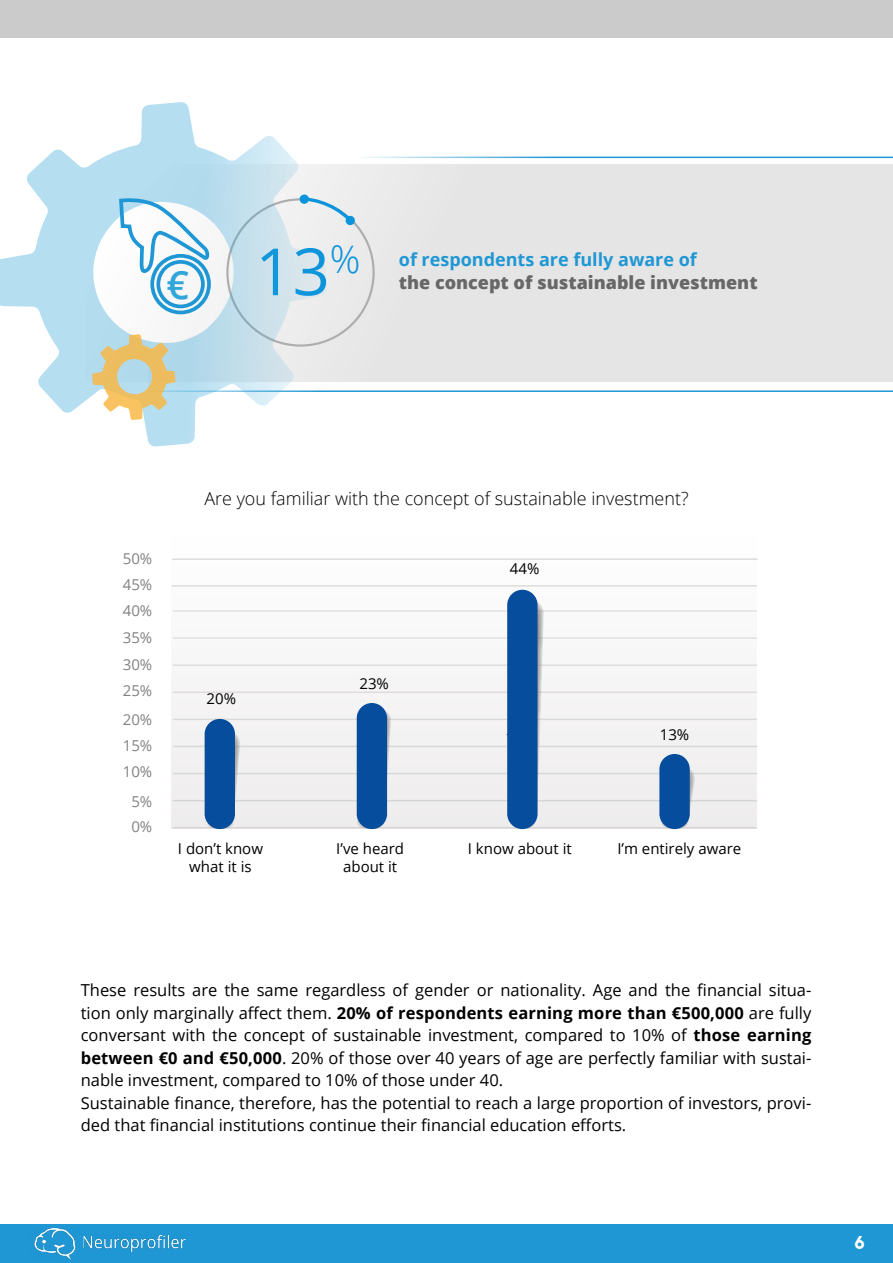
<style>
.page{position:relative;width:893px;height:1263px;background:#fff}
.page>*{position:absolute;margin:0;border:0;box-sizing:border-box;transform-origin:0 0}
.t1{font:800 18px/22.5px "Open Sans";color:#676768}
.t2{font:300 18px "Open Sans";color:#000}
.t3{font:16.5px/22.5px "Open Sans";color:#000}
.t4{font:16.5px "Lemon Milk";color:#fff}
.t5{font:15px/18px "Open Sans";color:#000;text-align:center}
.t6{font:15px/26.2px "Open Sans";color:#828282}
.s1{font-weight:700;color:#1f97d4}
.s2{font-weight:600;font-size:39px;color:#30a6d9}
.s3{font-weight:400;font-size:65.25px;color:#0a94dc}
.s4{font-weight:700}
</style>
<div class="page">
<div style="left:0;top:1225px;width:893px;height:38px;background:#1f97d4"></div>
<img style="left:34px;top:1229px;width:42px;height:31px">
<img style="left:84px;top:1234px;width:102px;height:18px">
<div style="left:0;top:0;width:893px;height:38px;background:#cccbcb"></div>
<div style="left:172px;top:533px;width:585px;height:295px;background:#f6f5f6"></div>
<hr style="left:172px;top:585px;width:585px;height:2px;background:#dcdcdb">
<hr style="left:172px;top:558px;width:586px;height:2px;background:#dcdcdb">
<svg style="left:327px;top:156px;width:566px;height:236px"></svg>
<div style="left:327px;top:164px;width:566px;height:218px;background:#e5e5e5"></div>
<svg style="left:0;top:102px;width:327px;height:344px"></svg>
<svg style="left:92px;top:334px;width:83px;height:86px;background:#d8d2ae"></svg>
<svg style="left:299px;top:194px;width:57px;height:32px"></svg>
<svg style="left:117px;top:197px;width:97px;height:81px"></svg>
<div style="left:156px;top:260px;width:49px;height:48px;border:4px solid #1f97d4;border-radius:50%"></div>
<div style="left:150px;top:254px;width:61px;height:60px;border:4px solid #1f97d4;border-radius:50%"></div>
<svg style="left:509px;top:603px;width:35px;height:226px"></svg>
<div style="left:507px;top:590px;width:31px;height:239px;background:#074d9d;border-radius:15px"></div>
<svg style="left:357px;top:709px;width:34px;height:120px"></svg>
<div style="left:357px;top:703px;width:30px;height:126px;background:#074d9d;border-radius:15px"></div>
<svg style="left:207px;top:734px;width:33px;height:95px"></svg>
<div style="left:205px;top:719px;width:30px;height:110px;background:#074d9d;border-radius:15px"></div>
<svg style="left:661px;top:769px;width:34px;height:60px"></svg>
<div style="left:659px;top:754px;width:31px;height:75px;background:#074d9d;border-radius:15px"></div>
<p class="t1" style="left:166px;top:247px;width:593px;text-indent:232px"><span class="s1">of respondents are fully aware of<br></span><span class="s2">€</span> <span class="s3">13</span><sup>%</sup> the concept of sustainable investment</p>
<p class="t6" style="left:123px;top:545px;width:31px">50%</p>
<p class="t6" style="left:123px;top:571px;width:31px">45%</p>
<p class="t6" style="left:123px;top:597px;width:31px">40%</p>
<p class="t6" style="left:123px;top:624px;width:31px">35%</p>
<p class="t6" style="left:123px;top:651px;width:31px">30%<br>25%</p>
<p class="t6" style="left:123px;top:706px;width:31px;text-align:justify">20% 15% 10%</p>
<p class="t6" style="left:131px;top:788px;width:22px;line-height:25.2px">5%<br>0%</p>
<p class="t2" style="left:204px;top:486px;width:486px">Are you familiar with the concept of sustainable investment?</p>
<p class="t5" style="left:207px;top:689px;width:31px">20%</p>
<p class="t5" style="left:178px;top:839px;width:87px">I don’t know what it is</p>
<p class="t5" style="left:359px;top:674px;width:31px">23%</p>
<p class="t5" style="left:510px;top:559px;width:31px">44%</p>
<p class="t5" style="left:660px;top:725px;width:31px">13%</p>
<p class="t5" style="left:336px;top:839px;width:69px">I’ve heard about it</p>
<p class="t5" style="left:468px;top:839px;width:105px">I know about it</p>
<p class="t5" style="left:617px;top:839px;width:125px">I’m entirely aware</p>
<p class="t3" style="left:81px;top:979px;width:732px">These results are the same regardless of gender or nationality. Age and the financial situa&shy;tion only marginally affect them. <span class="s4">20% of respondents earning more than €500,000</span> are fully conversant with the concept of sustainable investment, compared to 10% of <span class="s4">those earning between €0 and €50,000</span>. 20% of those over 40 years of age are perfectly familiar with sustai&shy;nable investment, compared to 10% of those under 40.<br>Sustainable finance, therefore, has the potential to reach a large proportion of investors, provi&shy;ded that financial institutions continue their financial education efforts.</p>
<p class="t4" style="left:855px;top:1231px;width:11px">6</p>
</div>
